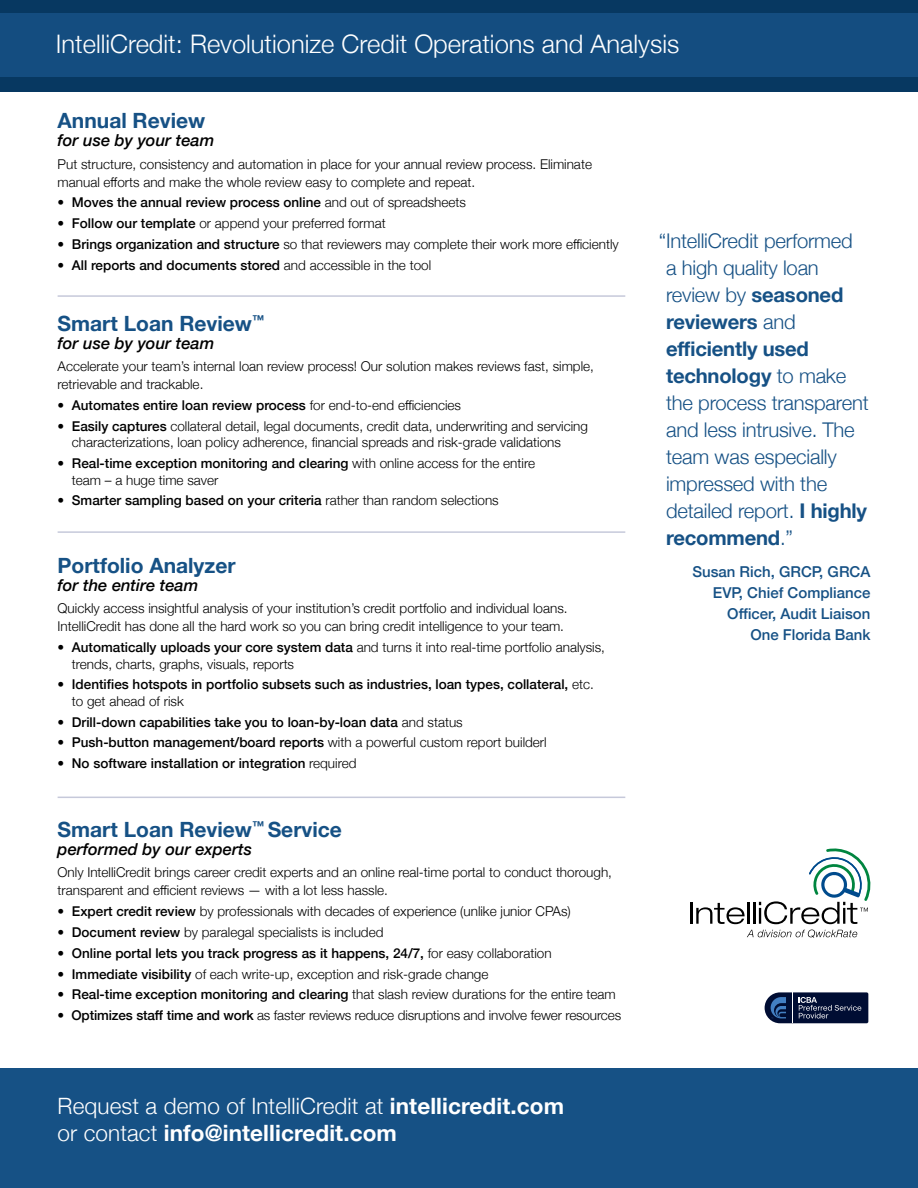
<style>
.page{position:relative;width:918px;height:1188px;background:#fff}
.page>*{position:absolute;margin:0;border:0;box-sizing:border-box;transform-origin:0 0}
.t1{font:300 25.5px "Helvetica Neue";color:#fff}
.t2{font:700 22.5px/27px "Helvetica Neue";letter-spacing:.005em;color:#fff}
.t3{font:700 21px "Helvetica Neue";color:#165185}
.t4{font:300 20.25px/27px "Helvetica Neue";letter-spacing:-.01em;color:#165185}
.t5{font:italic 500 16.5px "Helvetica Neue";color:#000}
.t6{font:500 15px/21px "Helvetica Neue";color:#165185;text-align:right}
.t7{font:300 13.5px/18px "Helvetica Neue";color:#000}
.t8{font:500 13.5px/16.5px "Helvetica Neue";color:#000}
.s1{font-weight:300}
.s2{font-weight:500}
.s3{font-weight:700}
</style>
<div class="page">
<div style="left:0;top:1068px;width:918px;height:120px;background:#165185"></div>
<div style="left:0;top:0;width:918px;height:91px;background:#073861"></div>
<div style="left:0;top:14px;width:918px;height:63px;background:#165185"></div>
<svg style="left:765px;top:992px;width:103px;height:31px;background:#212f52"></svg>
<hr style="left:690px;top:902px;width:2px;height:22px;background:#000">
<svg style="left:696px;top:903px;width:49px;height:21px"></svg>
<hr style="left:747px;top:902px;width:3px;height:22px;background:#000">
<hr style="left:753px;top:902px;width:2px;height:22px;background:#000">
<svg style="left:747px;top:930px;width:110px;height:8px"></svg>
<svg style="left:759px;top:848px;width:112px;height:76px"></svg>
<hr style="left:58px;top:295px;width:567px;height:2px;background:#c6c9da">
<hr style="left:58px;top:531px;width:567px;height:2px;background:#c6c9da">
<hr style="left:58px;top:797px;width:567px;height:1px;background:#c6c9da">
<h1 class="t1" style="left:56px;top:24px;width:625px">IntelliCredit: Revolutionize Credit Operations and Analysis</h1>
<h3 class="t3" style="left:58px;top:104px;width:149px">Annual Review</h3>
<p class="t5" style="left:58px;top:126px;width:158px">for use by your team</p>
<p class="t7" style="left:58px;top:154px;width:536px">Put structure, consistency and automation in place for your annual review process. Eliminate manual efforts and make the whole review easy to complete and repeat.</p>
<p class="t8" style="left:58px;top:193px;width:410px"><span class="s1">•</span> Moves the annual review process online <span class="s1">and out of spreadsheets</span></p>
<p class="t7" style="left:58px;top:213px;width:330px">• <span class="s2">Follow our template</span> or append your preferred format</p>
<p class="t7" style="left:58px;top:234px;width:563px">• <span class="s2">Brings organization and structure</span> so that reviewers may complete their work more efficiently</p>
<p class="t8" style="left:58px;top:256px;width:375px"><span class="s1">•</span> All reports and documents stored <span class="s1">and accessible in the tool</span></p>
<h3 class="t3" style="left:58px;top:307px;width:208px">Smart Loan Review<sup>™</sup></h3>
<p class="t5" style="left:58px;top:329px;width:158px">for use by your team</p>
<p class="t7" style="left:58px;top:356px;width:538px">Accelerate your team’s internal loan review process! Our solution makes reviews fast, simple, retrievable and trackable.</p>
<p class="t8" style="left:58px;top:396px;width:405px"><span class="s1">•</span> Automates entire loan review process <span class="s1">for end-to-end efficiencies</span></p>
<p class="t7" style="left:72px;top:417px;width:518px;line-height:16.5px;text-indent:-14px">• <span class="s2">Easily captures</span> collateral detail, legal documents, credit data, underwriting and servicing characterizations, loan policy adherence, financial spreads and risk-grade validations</p>
<p class="t7" style="left:72px;top:454px;width:465px;line-height:16.5px;text-indent:-14px">• <span class="s2">Real-time exception monitoring and clearing</span> with online access for the entire team – a huge time saver</p>
<p class="t8" style="left:58px;top:491px;width:443px"><span class="s1">•</span> Smarter sampling based on your criteria <span class="s1">rather than random selections</span></p>
<h3 class="t3" style="left:58px;top:549px;width:180px">Portfolio Analyzer</h3>
<p class="t5" style="left:58px;top:571px;width:142px">for the entire team</p>
<p class="t7" style="left:58px;top:598px;width:512px">Quickly access insightful analysis of your institution’s credit portfolio and individual loans.<br>IntelliCredit has done all the hard work so you can bring credit intelligence to your team.</p>
<p class="t7" style="left:72px;top:638px;width:535px;line-height:16.5px;text-indent:-14px">• <span class="s2">Automatically uploads your core system data</span> and turns it into real-time portfolio analysis, trends, charts, graphs, visuals, reports</p>
<p class="t8" style="left:72px;top:675px;width:523px;text-indent:-14px"><span class="s1">•</span> Identifies hotspots in portfolio subsets such as industries, loan types, collateral, <span class="s1">etc. to get ahead of risk</span></p>
<p class="t8" style="left:58px;top:713px;width:407px"><span class="s1">•</span> Drill-down capabilities take you to loan-by-loan data <span class="s1">and status</span></p>
<p class="t7" style="left:58px;top:733px;width:491px">• <span class="s2">Push-button management/board reports</span> with a powerful custom report builderl</p>
<p class="t8" style="left:58px;top:754px;width:300px"><span class="s1">•</span> No software installation or integration <span class="s1">required</span></p>
<h3 class="t3" style="left:58px;top:813px;width:286px">Smart Loan Review<sup>™</sup> Service</h3>
<p class="t5" style="left:58px;top:835px;width:196px">performed by our experts</p>
<p class="t7" style="left:58px;top:863px;width:556px">Only IntelliCredit brings career credit experts and an online real-time portal to conduct thorough, transparent and efficient reviews — with a lot less hassle.</p>
<p class="t7" style="left:58px;top:901px;width:515px">• <span class="s2">Expert credit review</span> by professionals with decades of experience (unlike junior CPAs)</p>
<p class="t7" style="left:58px;top:922px;width:327px">• <span class="s2">Document review</span> by paralegal specialists is included</p>
<p class="t8" style="left:58px;top:944px;width:495px"><span class="s1">•</span> Online portal lets you track progress as it happens, 24/7, <span class="s1">for easy collaboration</span></p>
<p class="t7" style="left:58px;top:964px;width:432px">• <span class="s2">Immediate visibility</span> of each write-up, exception and risk-grade change</p>
<p class="t7" style="left:58px;top:985px;width:560px">• <span class="s2">Real-time exception monitoring and clearing</span> that slash review durations for the entire team</p>
<p class="t7" style="left:58px;top:1006px;width:565px">• <span class="s2">Optimizes staff time and work</span> as faster reviews reduce disruptions and involve fewer resources</p>
<h2 class="t2" style="left:58px;top:1093px;width:508px"><span class="s1">Request a demo of IntelliCredit at</span> intellicredit.com <span class="s1">or contact</span> info@intellicredit.com</h2>
<p class="t4" style="left:666px;top:226px;width:204px;text-indent:-7px">“IntelliCredit performed<br>a high quality loan review by <span class="s3">seasoned reviewers</span> and <span class="s3">efficiently used technology</span> to make the process transparent and less intrusive. The team was especially impressed with the detailed report. <span class="s3">I highly recommend</span>.”</p>
<p class="t6" style="left:692px;top:559px;width:180px">Susan Rich, GRCP, GRCA<br>EVP, Chief Compliance<br>Officer, Audit Liaison<br>One Florida Bank</p>
</div>
